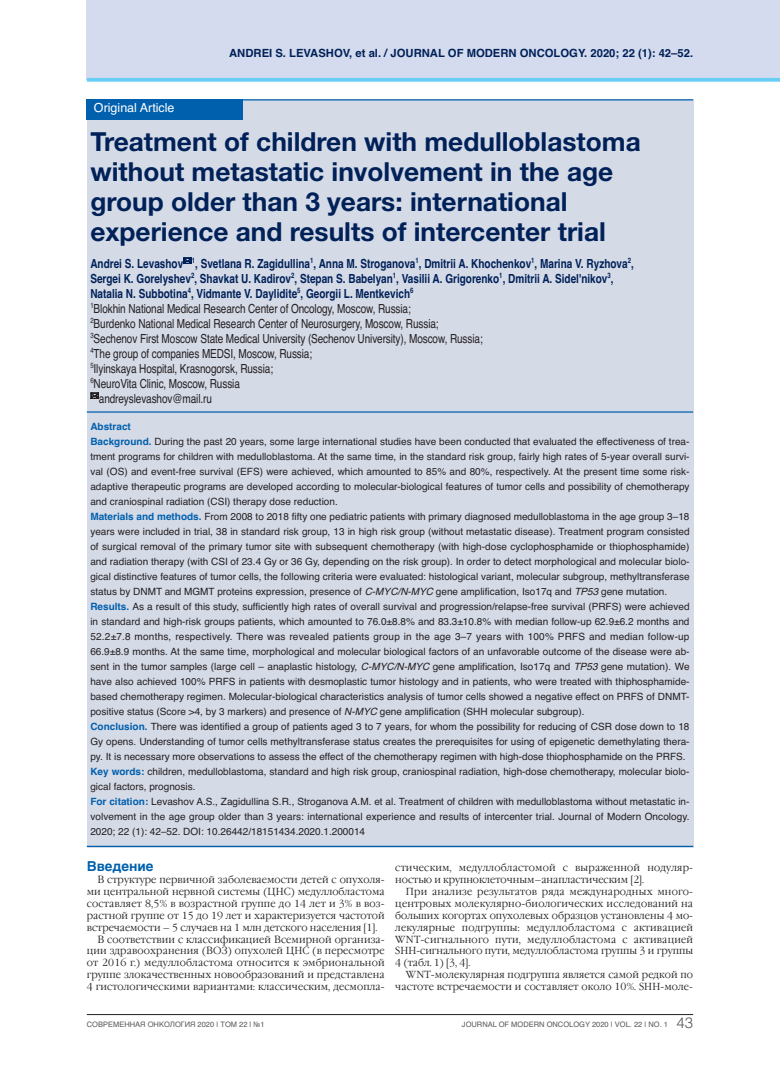
<style>
.page{position:relative;width:780px;height:1088px;background:#fff}
.page>*{position:absolute;margin:0;border:0;box-sizing:border-box;transform-origin:0 0}
.t1{font:700 26.25px/30px "Helvetica Neue";color:#002158}
.t2{font:700 13.75px "Helvetica";color:#0160ae}
.t3{font:12.5px "Helvetica";letter-spacing:-.01em;color:#231f20;scale:.8 1}
.t4{font:700 12.5px "Helvetica";color:#002158;scale:.8 1}
.t5{font:12.5px "Helvetica";color:#fff}
.t6{font:700 11.25px "Helvetica";color:#002158}
.t7{font:300 10.25px/11.9px "Garamond C";letter-spacing:.01em;color:#231f20;scale:.95 1}
.t8{font:10px/15px "Helvetica";color:#231f20}
.t9{font:7.5px "Helvetica";color:#57585a}
.s1{font-weight:700;color:#0160ae}
.s2{font-style:italic}
.s3{font-weight:300;font-size:15px}
</style>
<div class="page">
<div style="left:87px;top:99px;width:606px;height:748px;background:#d5dae7"></div>
<div style="left:87px;top:0;width:693px;height:79px;background:#d4dbee"></div>
<hr style="left:87px;top:1014px;width:606px;height:1px;background:#231f20">
<svg style="left:87px;top:78px;width:693px;height:4px;background:#72d1f5"></svg>
<div style="left:87px;top:99px;width:156px;height:21px;background:#0160ae"></div>
<hr style="left:87px;top:99px;width:606px;height:1px;background:#0160ae">
<hr style="left:87px;top:411px;width:606px;height:2px;background:#0160ae">
<hr style="left:87px;top:846px;width:606px;height:1px;background:#0160ae">
<p class="t6" style="left:229px;top:49px;width:465px">ANDREI S. LEVASHOV, et al. / JOURNAL OF MODERN ONCOLOGY. 2020; 22 (1): 42–52.</p>
<p class="t5" style="left:94px;top:103px;width:82px">Original Article</p>
<h1 class="t1" style="left:90px;top:129px;width:552px">Treatment of children with medulloblastoma without metastatic involvement in the age group older than 3 years: international experience and results of intercenter trial</h1>
<p class="t4" style="left:90px;top:258px;width:680px">Andrei S. Levashov <sup>1</sup>, Svetlana R. Zagidullina<sup>1</sup>, Anna M. Stroganova<sup>1</sup>, Dmitrii A. Khochenkov<sup>1</sup>, Marina V. Ryzhova<sup>2</sup>,</p>
<p class="t4" style="left:90px;top:273px;width:655px">Sergei K. Gorelyshev<sup>2</sup>, Shavkat U. Kadirov<sup>2</sup>, Stepan S. Babelyan<sup>1</sup>, Vasilii A. Grigorenko<sup>1</sup>, Dmitrii A. Sidel'nikov<sup>3</sup>,</p>
<p class="t4" style="left:90px;top:288px;width:405px">Natalia N. Subbotina<sup>4</sup>, Vidmante V. Daylidite<sup>5</sup>, Georgii L. Mentkevich<sup>6</sup></p>
<p class="t3" style="left:90px;top:303px;width:402px"><sup>1</sup>Blokhin National Medical Research Center of Oncology, Moscow, Russia;</p>
<p class="t3" style="left:90px;top:318px;width:437px"><sup>2</sup>Burdenko National Medical Research Center of Neurosurgery, Moscow, Russia;</p>
<p class="t3" style="left:90px;top:333px;width:492px"><sup>3</sup>Sechenov First Moscow State Medical University (Sechenov University), Moscow, Russia;</p>
<p class="t3" style="left:90px;top:348px;width:279px"><sup>4</sup>The group of companies MEDSI, Moscow, Russia;</p>
<p class="t3" style="left:90px;top:363px;width:230px"><sup>5</sup>Ilyinskaya Hospital, Krasnogorsk, Russia;</p>
<p class="t3" style="left:90px;top:378px;width:188px"><sup>6</sup>NeuroVita Clinic, Moscow, Russia</p>
<p class="t3" style="left:99px;top:393px;width:143px">andreyslevashov@mail.ru</p>
<p class="t8" style="left:90px;top:420px;width:600px"><span class="s1">Abstract<br>Background.</span> During the past 20 years, some large international studies have been conducted that evaluated the effectiveness of trea&shy;tment programs for children with medulloblastoma. At the same time, in the standard risk group, fairly high rates of 5-year overall survi&shy;val (OS) and event-free survival (EFS) were achieved, which amounted to 85% and 80%, respectively. At the present time some risk&shy;adaptive therapeutic programs are developed according to molecular-biological features of tumor cells and possibility of chemotherapy and craniospinal radiation (CSI) therapy dose reduction.<br><span class="s1">Materials and methods.</span> From 2008 to 2018 fifty one pediatric patients with primary diagnosed medulloblastoma in the age group 3–18 years were included in trial, 38 in standard risk group, 13 in high risk group (without metastatic disease). Treatment program consisted of surgical removal of the primary tumor site with subsequent chemotherapy (with high-dose cyclophosphamide or thiophosphamide) and radiation therapy (with CSI of 23.4 Gy or 36 Gy, depending on the risk group). In order to detect morphological and molecular biolo&shy;gical distinctive features of tumor cells, the following criteria were evaluated: histological variant, molecular subgroup, methyltransferase status by DNMT and MGMT proteins expression, presence of <span class="s2">C-MYC/N-MYC</span> gene amplification, Iso17q and <span class="s2">TP53</span> gene mutation.<br><span class="s1">Results.</span> As a result of this study, sufficiently high rates of overall survival and progression/relapse-free survival (PRFS) were achieved in standard and high-risk groups patients, which amounted to 76.0±8.8% and 83.3±10.8% with median follow-up 62.9±6.2 months and 52.2±7.8 months, respectively. There was revealed patients group in the age 3–7 years with 100% PRFS and median follow-up 66.9±8.9 months. At the same time, morphological and molecular biological factors of an unfavorable outcome of the disease were ab&shy;sent in the tumor samples (large cell – anaplastic histology, <span class="s2">C-MYC/N-MYC</span> gene amplification, Iso17q and <span class="s2">TP53</span> gene mutation). We have also achieved 100% PRFS in patients with desmoplastic tumor histology and in patients, who were treated with thiphosphamide&shy;based chemotherapy regimen. Molecular-biological characteristics analysis of tumor cells showed a negative effect on PRFS of DNMT&shy;positive status (Score &gt;4, by 3 markers) and presence of <span class="s2">N-MYC</span> gene amplification (SHH molecular subgroup).<br><span class="s1">Conclusion.</span> There was identified a group of patients aged 3 to 7 years, for whom the possibility for reducing of CSR dose down to 18<br>Gy opens. Understanding of tumor cells methyltransferase status creates the prerequisites for using of epigenetic demethylating thera&shy;py. It is necessary more observations to assess the effect of the chemotherapy regimen with high-dose thiophosphamide on the PRFS.<br><span class="s1">Key words:</span> children, medulloblastoma, standard and high risk group, craniospinal radiation, high-dose chemotherapy, molecular biolo&shy;gical factors, prognosis.<br><span class="s1">For citation:</span> Levashov A.S., Zagidullina S.R., Stroganova A.M. et al. Treatment of children with medulloblastoma without metastatic in&shy;volvement in the age group older than 3 years: international experience and results of intercenter trial. Journal of Modern Oncology.<br>2020; 22 (1): 42–52. DOI: 10.26442/18151434.2020.1.200014</p>
<h2 class="t2" style="left:87px;top:861px;width:68px">Введение</h2>
<p class="t7" style="left:97px;top:875px;width:304px">В структуре первичной заболеваемости детей с опухоля-</p>
<p class="t7" style="left:87px;top:886px;width:315px">ми центральной нервной системы (ЦНС) медуллобластома</p>
<p class="t7" style="left:87px;top:898px;width:315px">составляет 8,5% в возрастной группе до 14 лет и 3% в воз-</p>
<p class="t7" style="left:87px;top:910px;width:315px">растной группе от 15 до 19 лет и характеризуется частотой</p>
<p class="t7" style="left:87px;top:922px;width:307px">встречаемости – 5 случаев на 1 млн детского населения [1].</p>
<p class="t7" style="left:97px;top:934px;width:304px">В соответствии с классификацией Всемирной организа-</p>
<p class="t7" style="left:87px;top:946px;width:315px">ции здравоохранения (ВОЗ) опухолей ЦНС (в пересмотре</p>
<p class="t7" style="left:87px;top:958px;width:315px">от 2016 г.) медуллобластома относится к эмбриональной</p>
<p class="t7" style="left:87px;top:970px;width:315px">группе злокачественных новообразований и представлена</p>
<p class="t7" style="left:87px;top:981px;width:315px">4 гистологическими вариантами: классическим, десмопла-</p>
<p class="t7" style="left:395px;top:863px;width:315px">стическим, медуллобластомой с выраженной нодуляр&shy;ностью и крупноклеточным–анапластическим [2].</p>
<p class="t7" style="left:395px;top:886px;width:315px;text-align:justify;text-indent:11px">При анализе результатов ряда международных много&shy;центровых молекулярно-биологических исследований на больших когортах опухолевых образцов установлены 4 мо&shy;лекулярные подгруппы: медуллобластома с активацией WNT-сигнального пути, медуллобластома с активацией SHH-сигнального пути, медуллобластома группы 3 и группы 4 (табл. 1) [3, 4].</p>
<p class="t7" style="left:395px;top:970px;width:315px;text-align:right">WNT-молекулярная подгруппа является самой редкой по частоте встречаемости и составляет около 10%. SHH-моле-</p>
<p class="t9" style="left:87px;top:1021px;width:179px">СОВРЕМЕННАЯ ОНКОЛОГИЯ 2020 | ТОМ 22 | №1</p>
<p class="t9" style="left:462px;top:1021px;width:233px">JOURNAL OF MODERN ONCOLOGY 2020 | VOL. 22 | NO. 1 <span class="s3">43</span></p>
</div>
